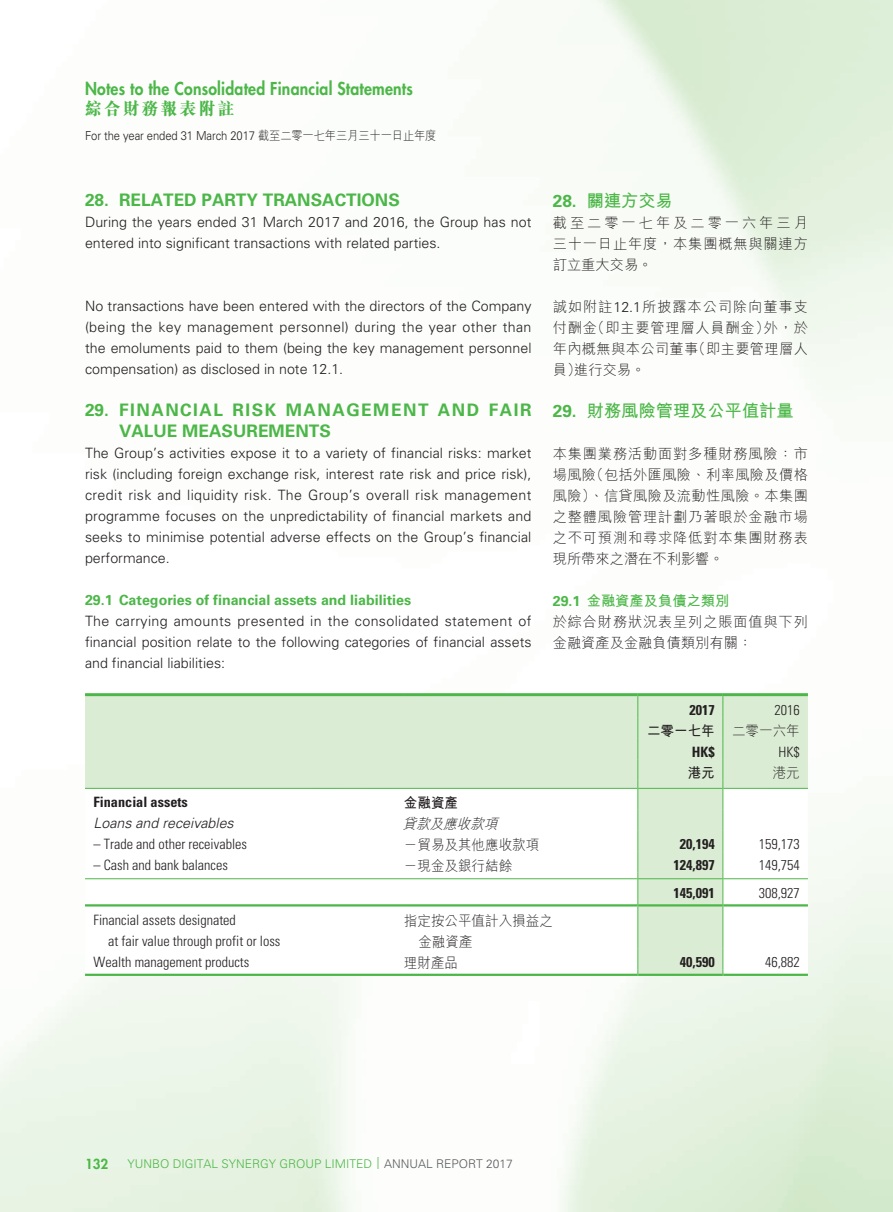
<style>
.page{position:relative;width:893px;height:1212px;background:#fff}
.page>*{position:absolute;margin:0;border:0;box-sizing:border-box;transform-origin:0 0}
.t1{font:800 17.4px/20.2px "Futura Std";letter-spacing:.015em;color:#4cb748;scale:.91 1}
.t2{font:700 17.25px/21px "Univers LT Std";letter-spacing:.085em;color:#4cb748}
.t3{font:700 17.25px "Univers LT Std";color:#4cb748}
.t4{font:17.25px "M Hei HK Bold E Ten B5 H";color:#4cb748}
.t5{font:300 14.25px/21px "Univers LT Std";color:#231f20}
.t6{font:14.25px/21px "M Hei HK Light E Ten B5 H";letter-spacing:.05em;color:#231f20;text-align:justify}
.t7{font:300 condensed 14.25px/21px "Univers LT Std";color:#231f20}
.t8{font:700 condensed 14.25px "Univers LT Std";color:#231f20}
.t9{font:14.25px/21px "M Hei HK Light E Ten B5 H";color:#231f20;scale:.95 1}
.t10{font:italic 300 14.25px "Univers LT Std";color:#231f20}
.t11{font:14.25px "M Hei HK Bold E Ten B5 H";color:#231f20;scale:.95 1}
.t12{font:italic 14.25px "M Hei HK Light E Ten B5 H";color:#231f20;scale:.95 1}
.t13{font:14.25px "M Hei HK Light E Ten B5 H";letter-spacing:.05em;color:#231f20;scale:.95 1}
.t14{font:800 13.5px "Futura Std";color:#4cb748}
.t15{font:300 12.3px "Univers LT Std";letter-spacing:-.01em;color:#231f20;scale:.91 1}
.t16{font:300 12px "Univers LT Std";color:#4cb748}
.s1{font-family:"M Sung HK Xbold E Ten B5 H";font-weight:400}
.s2{font-family:"M Hei HK Light E Ten B5 H";font-weight:400}
.s3{font-weight:700;color:#4cb748}
.s4{font-family:"Univers LT Std";font-weight:700}
.s5{font-family:"Univers LT Std";font-weight:300}
.s6{font-family:"Univers LT Std";font-weight:700;color:#4cb748}
.s7{font-family:"M Hei HK Bold E Ten B5 H";color:#4cb748}
.s8{font-family:"M Hei HK Light E Ten B5 H"}
.s9{color:#58595b}
</style>
<div class="page">
<div style="left:85px;top:696px;width:723px;height:92px;background:#dbecd4"></div>
<svg style="left:85px;top:789px;width:723px;height:185px"></svg>
<svg style="left:637px;top:696px;width:1px;height:210px"></svg>
<svg style="left:722px;top:696px;width:1px;height:210px"></svg>
<hr style="left:637px;top:906px;width:1px;height:42px;background:#4cb748">
<hr style="left:722px;top:906px;width:1px;height:42px;background:#4cb748">
<svg style="left:637px;top:948px;width:1px;height:28px"></svg>
<svg style="left:722px;top:948px;width:1px;height:28px"></svg>
<hr style="left:85px;top:693px;width:319px;height:3px;background:#4cb748">
<hr style="left:404px;top:693px;width:234px;height:3px;background:#4cb748">
<hr style="left:638px;top:693px;width:85px;height:3px;background:#4cb748">
<hr style="left:723px;top:693px;width:85px;height:3px;background:#4cb748">
<hr style="left:85px;top:788px;width:319px;height:1px;background:#4cb748">
<hr style="left:404px;top:788px;width:233px;height:1px;background:#4cb748">
<hr style="left:638px;top:788px;width:84px;height:1px;background:#4cb748">
<hr style="left:723px;top:788px;width:85px;height:1px;background:#4cb748">
<hr style="left:85px;top:878px;width:319px;height:1px;background:#4cb748">
<hr style="left:404px;top:878px;width:233px;height:1px;background:#4cb748">
<hr style="left:638px;top:878px;width:84px;height:1px;background:#4cb748">
<hr style="left:723px;top:878px;width:85px;height:1px;background:#4cb748">
<hr style="left:85px;top:904px;width:319px;height:2px;background:#4cb748">
<hr style="left:404px;top:904px;width:233px;height:2px;background:#4cb748">
<hr style="left:638px;top:904px;width:84px;height:2px;background:#4cb748">
<hr style="left:723px;top:904px;width:85px;height:2px;background:#4cb748">
<hr style="left:85px;top:974px;width:319px;height:2px;background:#4cb748">
<hr style="left:404px;top:974px;width:233px;height:2px;background:#4cb748">
<hr style="left:638px;top:974px;width:84px;height:2px;background:#4cb748">
<hr style="left:723px;top:974px;width:85px;height:2px;background:#4cb748">
<p class="t1" style="left:85px;top:81px;width:362px">Notes to the Consolidated Financial Statements<span class="s1">綜合財務報表附註</span></p>
<p class="t15" style="left:85px;top:131px;width:388px">For the year ended 31 March 2017 <span class="s2">截至二零一七年三月三十一日止年度</span></p>
<p class="t3" style="left:85px;top:193px;width:316px">28. RELATED PARTY TRANSACTIONS</p>
<p class="t5" style="left:85px;top:213px;width:448px">During the years ended 31 March 2017 and 2016, the Group has not entered into significant transactions with related parties.</p>
<p class="t5" style="left:85px;top:297px;width:448px;text-align:justify">No transactions have been entered with the directors of the Company (being the key management personnel) during the year other than the emoluments paid to them (being the key management personnel compensation) as disclosed in note 12.1.</p>
<p class="t2" style="left:119px;top:401px;width:414px;text-indent:-34px">29. FINANCIAL RISK MANAGEMENT AND FAIR<br>VALUE MEASUREMENTS</p>
<p class="t5" style="left:85px;top:444px;width:448px;text-align:justify">The Group’s activities expose it to a variety of financial risks: market risk (including foreign exchange risk, interest rate risk and price risk), credit risk and liquidity risk. The Group’s overall risk management programme focuses on the unpredictability of financial markets and seeks to minimise potential adverse effects on the Group’s financial performance.</p>
<p class="t5" style="left:85px;top:591px;width:448px"><span class="s3">29.1 Categories of financial assets and liabilities<br></span>The carrying amounts presented in the consolidated statement of financial position relate to the following categories of financial assets and financial liabilities:</p>
<p class="t4" style="left:553px;top:194px;width:122px"><span class="s4">28.</span> 關連方交易</p>
<p class="t6" style="left:553px;top:214px;width:257px">截至二零一七年及二零一六年三月三十一日止年度，本集團概無與關連方訂立重大交易。</p>
<p class="t6" style="left:553px;top:298px;width:257px">誠如附註<span class="s5">12.1</span>所披露本公司除向董事支付酬金（即主要管理層人員酬金）外，於年內概無與本公司董事（即主要管理層人員）進行交易。</p>
<p class="t4" style="left:553px;top:404px;width:242px"><span class="s4">29.</span> 財務風險管理及公平值計量</p>
<p class="t6" style="left:553px;top:445px;width:257px">本集團業務活動面對多種財務風險：市場風險（包括外匯風險、利率風險及價格風險）、信貸風險及流動性風險。本集團之整體風險管理計劃乃著眼於金融市場之不可預測和尋求降低對本集團財務表現所帶來之潛在不利影響。</p>
<p class="t6" style="left:553px;top:592px;width:257px;text-align:left"><span class="s6">29.1</span> <span class="s7">金融資產及負債之類別<br></span>於綜合財務狀況表呈列之賬面值與下列金融資產及金融負債類別有關：</p>
<p class="t8" style="left:689px;top:704px;width:27px">2017</p>
<p class="t7" style="left:774px;top:701px;width:27px">2016</p>
<p class="t11" style="left:647px;top:726px;width:162px">二零一七年 <span class="s8">二零一六年</span></p>
<p class="t8" style="left:692px;top:746px;width:24px">HK$</p>
<p class="t7" style="left:778px;top:743px;width:23px">HK$</p>
<p class="t11" style="left:688px;top:768px;width:30px">港元</p>
<p class="t13" style="left:773px;top:768px;width:30px">港元</p>
<p class="t8" style="left:94px;top:797px;width:96px">Financial assets</p>
<p class="t11" style="left:404px;top:797px;width:58px">金融資產</p>
<p class="t10" style="left:94px;top:818px;width:142px">Loans and receivables</p>
<p class="t12" style="left:402px;top:818px;width:105px">貸款及應收款項</p>
<p class="t7" style="left:94px;top:835px;width:155px">– Trade and other receivables</p>
<p class="t9" style="left:404px;top:836px;width:144px">－貿易及其他應收款項</p>
<p class="t8" style="left:680px;top:839px;width:36px">20,194</p>
<p class="t7" style="left:759px;top:835px;width:43px">159,173</p>
<p class="t7" style="left:94px;top:856px;width:136px">– Cash and bank balances</p>
<p class="t9" style="left:404px;top:857px;width:115px">－現金及銀行結餘</p>
<p class="t8" style="left:674px;top:860px;width:43px">124,897</p>
<p class="t7" style="left:759px;top:856px;width:43px">149,754</p>
<p class="t8" style="left:674px;top:887px;width:43px">145,091</p>
<p class="t7" style="left:759px;top:884px;width:43px">308,927</p>
<p class="t7" style="left:108px;top:911px;width:174px;text-indent:-14px">Financial assets designated<br>at fair value through profit or loss</p>
<p class="t9" style="left:418px;top:912px;width:143px;text-indent:-14px">指定按公平值計入損益之金融資產</p>
<p class="t7" style="left:94px;top:953px;width:157px">Wealth management products</p>
<p class="t13" style="left:404px;top:957px;width:58px">理財產品</p>
<p class="t8" style="left:680px;top:956px;width:36px">40,590</p>
<p class="t7" style="left:765px;top:953px;width:36px">46,882</p>
<p class="t14" style="left:85px;top:1156px;width:25px">132</p>
<p class="t16" style="left:128px;top:1159px;width:387px">YUNBO DIGITAL SYNERGY GROUP LIMITED | <span class="s9">ANNUAL REPORT 2017</span></p>
</div>
